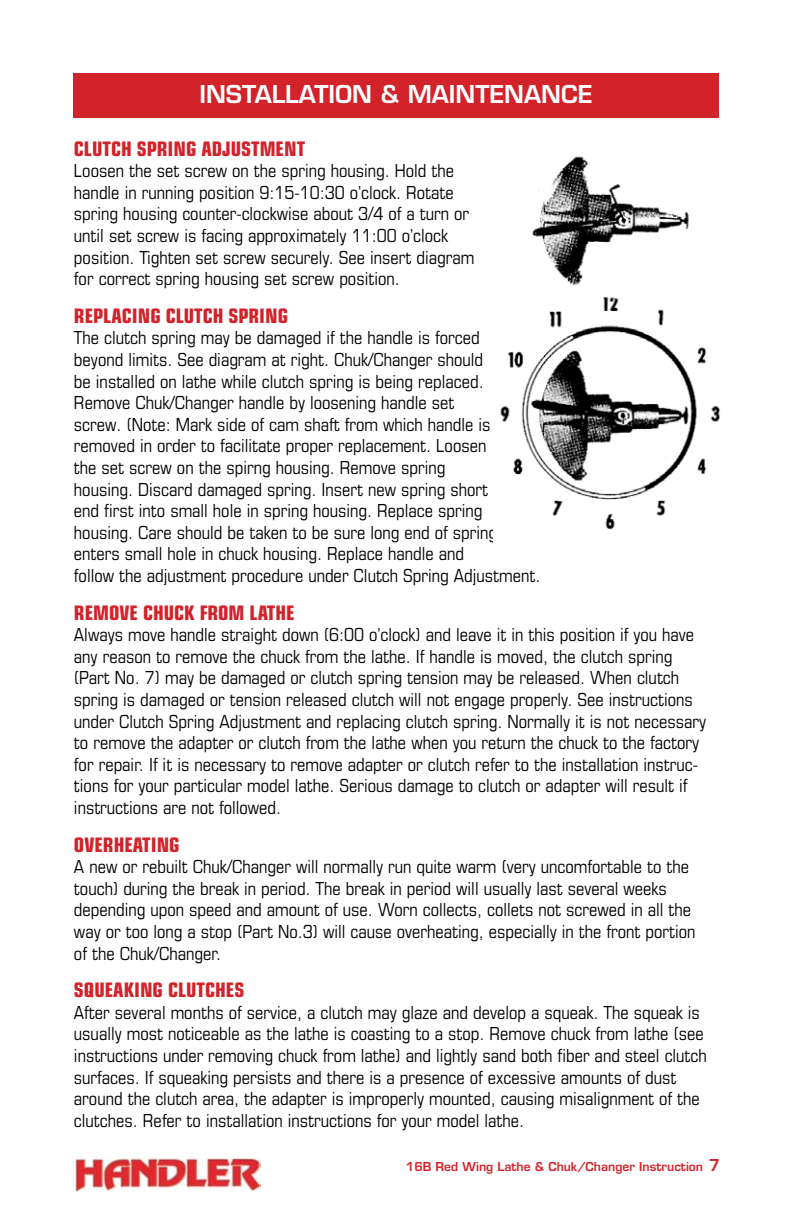
<style>
.page{position:relative;width:792px;height:1224px;background:#fff}
.page>*{position:absolute;margin:0;border:0;box-sizing:border-box;transform-origin:0 0}
.t1{font:600 24px "Eurostile";color:#fff}
.t2{font:700 condensed 20px "Eurostile";color:#d2232a}
.t3{font:condensed 18px/21.6px "Eurostile";color:#000}
.t4{font:600 12px "Eurostile";color:#d2232a}
</style>
<div class="page">
<div style="left:73px;top:73px;width:646px;height:44px;background:#d2232a"></div>
<img style="left:75px;top:1158px;width:186px;height:33px">
<img style="left:500px;top:156px;width:220px;height:374px">
<h1 class="t1" style="left:199px;top:79px;width:395px">INSTALLATION &amp; MAINTENANCE</h1>
<p class="t2" style="left:74px;top:136px;width:233px">CLUTCH SPRING ADJUSTMENT</p>
<p class="t3" style="left:74px;top:160px;width:402px">Loosen the set screw on the spring housing. Hold the handle in running position 9:15-10:30 o’clock. Rotate spring housing counter-clockwise about 3/4 of a turn or until set screw is facing approximately 11:00 o’clock position. Tighten set screw securely. See insert diagram for correct spring housing set screw position.</p>
<p class="t2" style="left:74px;top:303px;width:216px">REPLACING CLUTCH SPRING</p>
<p class="t3" style="left:74px;top:327px;width:468px">The clutch spring may be damaged if the handle is forced<br>beyond limits. See diagram at right. Chuk/Changer should<br>be installed on lathe while clutch spring is being replaced.<br>Remove Chuk/Changer handle by loosening handle set<br>screw. (Note: Mark side of cam shaft from which handle is removed in order to facilitate proper replacement. Loosen<br>the set screw on the spirng housing. Remove spring<br>housing. Discard damaged spring. Insert new spring short<br>end first into small hole in spring housing. Replace spring housing. Care should be taken to be sure long end of spring enters small hole in chuck housing. Replace handle and<br>follow the adjustment procedure under Clutch Spring Adjustment.</p>
<p class="t2" style="left:74px;top:600px;width:222px">REMOVE CHUCK FROM LATHE</p>
<p class="t3" style="left:74px;top:624px;width:634px">Always move handle straight down (6:00 o’clock) and leave it in this position if you have any reason to remove the chuck from the lathe. If handle is moved, the clutch spring (Part No. 7) may be damaged or clutch spring tension may be released. When clutch spring is damaged or tension released clutch will not engage properly. See instructions under Clutch Spring Adjustment and replacing clutch spring. Normally it is not necessary to remove the adapter or clutch from the lathe when you return the chuck to the factory for repair. If it is necessary to remove adapter or clutch refer to the installation instruc&shy;tions for your particular model lathe. Serious damage to clutch or adapter will result if instructions are not followed.</p>
<p class="t2" style="left:74px;top:832px;width:107px">OVERHEATING</p>
<p class="t3" style="left:74px;top:856px;width:623px">A new or rebuilt Chuk/Changer will normally run quite warm (very uncomfortable to the touch) during the break in period. The break in period will usually last several weeks depending upon speed and amount of use. Worn collects, collets not screwed in all the way or too long a stop (Part No.3) will cause overheating, especially in the front portion of the Chuk/Changer.</p>
<p class="t2" style="left:74px;top:978px;width:172px">SQUEAKING CLUTCHES</p>
<p class="t3" style="left:74px;top:1001px;width:634px">After several months of service, a clutch may glaze and develop a squeak. The squeak is usually most noticeable as the lathe is coasting to a stop. Remove chuck from lathe (see instructions under removing chuck from lathe) and lightly sand both fiber and steel clutch surfaces. If squeaking persists and there is a presence of excessive amounts of dust around the clutch area, the adapter is improperly mounted, causing misalignment of the clutches. Refer to installation instructions for your model lathe.</p>
<p class="t4" style="left:406px;top:1159px;width:299px">16B Red Wing Lathe &amp; Chuk/Changer Instruction</p>
</div>
